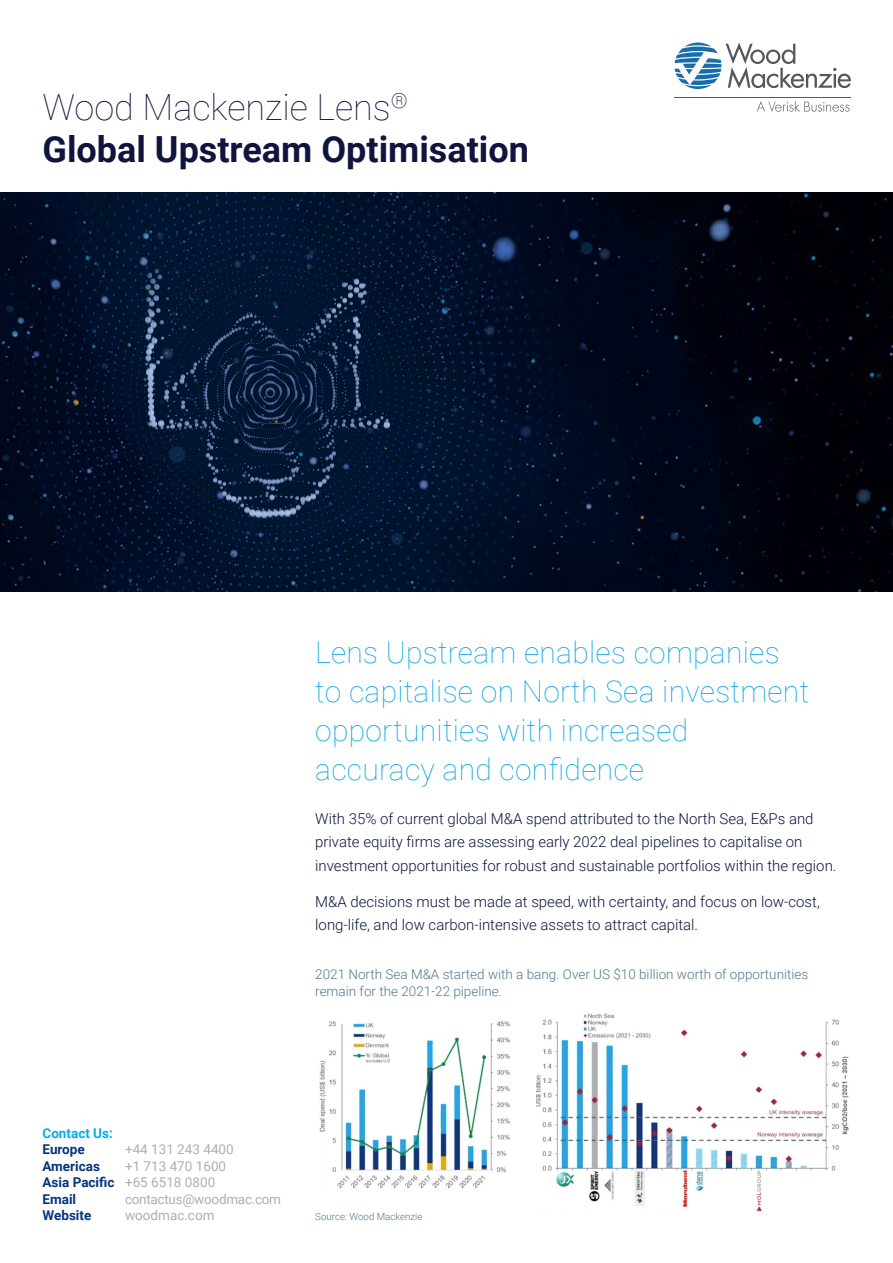
<style>
.page{position:relative;width:893px;height:1263px;background:#fff}
.page>*{position:absolute;margin:0;border:0;box-sizing:border-box;transform-origin:0 0}
.t1{font:700 36px/41.4px "Roboto";color:#0f153d}
.t2{font:100 30px/39px "Roboto";letter-spacing:.01em;color:#00a4e3}
.Cover_Title{font:300 15px/23.2px "Roboto";color:#0d1540}
.Cover_Title-2{font:300 13.5px/16.2px "Roboto";color:#52778a}
.t3{font:700 13.5px "Roboto";color:#06357a}
.t4{font:13.5px "Roboto";color:#adafb2}
.t5{font:13.5px "Roboto";letter-spacing:-.02em;color:#adafb2}
.t6{font:700 13.5px "Roboto";color:#00aeef}
.t7{font:300 9.75px "Roboto";color:#52778a}
.s1{font-weight:100}
.s2{font-weight:400;color:#adafb2}
</style>
<div class="page">
<img style="left:583px;top:193px;width:310px;height:398px">
<img style="left:0;top:193px;width:583px;height:398px">
<svg style="left:757px;top:101px;width:92px;height:11px"></svg>
<hr style="left:674px;top:97px;width:176px;height:1px;background:#54585a">
<svg style="left:675px;top:43px;width:176px;height:46px"></svg>
<img style="left:319px;top:1021px;width:191px;height:168px">
<img style="left:536px;top:1013px;width:313px;height:199px">
<p class="t1" style="left:43px;top:86px;width:488px"><span class="s1">Wood Mackenzie Lens</span><sup>®<br></sup>Global Upstream Optimisation</p>
<p class="t2" style="left:315px;top:631px;width:495px">Lens Upstream enables companies to capitalise on North Sea investment opportunities with increased accuracy and confidence</p>
<p class="Cover_Title" style="left:315px;top:807px;width:523px">With 35% of current global M&amp;A spend attributed to the North Sea, E&amp;Ps and private equity firms are assessing early 2022 deal pipelines to capitalise on investment opportunities for robust and sustainable portfolios within the region.</p>
<p class="Cover_Title" style="left:315px;top:889px;width:506px">M&amp;A decisions must be made at speed, with certainty, and focus on low-cost, long-life, and low carbon-intensive assets to attract capital.</p>
<p class="Cover_Title-2" style="left:315px;top:966px;width:495px">2021 North Sea M&amp;A started with a bang. Over US $10 billion worth of opportunities remain for the 2021-22 pipeline.</p>
<p class="t6" style="left:43px;top:1124px;width:72px">Contact Us:</p>
<p class="t3" style="left:43px;top:1140px;width:44px">Europe</p>
<p class="t4" style="left:125px;top:1140px;width:110px">+44 131 243 4400</p>
<p class="t3" style="left:43px;top:1157px;width:59px">Americas</p>
<p class="t4" style="left:125px;top:1157px;width:103px">+1 713 470 1600</p>
<p class="t3" style="left:43px;top:1173px;width:174px">Asia Pacific <span class="s2">+65 6518 0800</span></p>
<p class="t3" style="left:43px;top:1190px;width:35px">Email</p>
<p class="t5" style="left:125px;top:1190px;width:158px">contactus@woodmac.com</p>
<p class="t3" style="left:43px;top:1206px;width:50px">Website</p>
<p class="t4" style="left:125px;top:1206px;width:91px">woodmac.com</p>
<p class="t7" style="left:315px;top:1210px;width:109px">Source: Wood Mackenzie</p>
</div>
